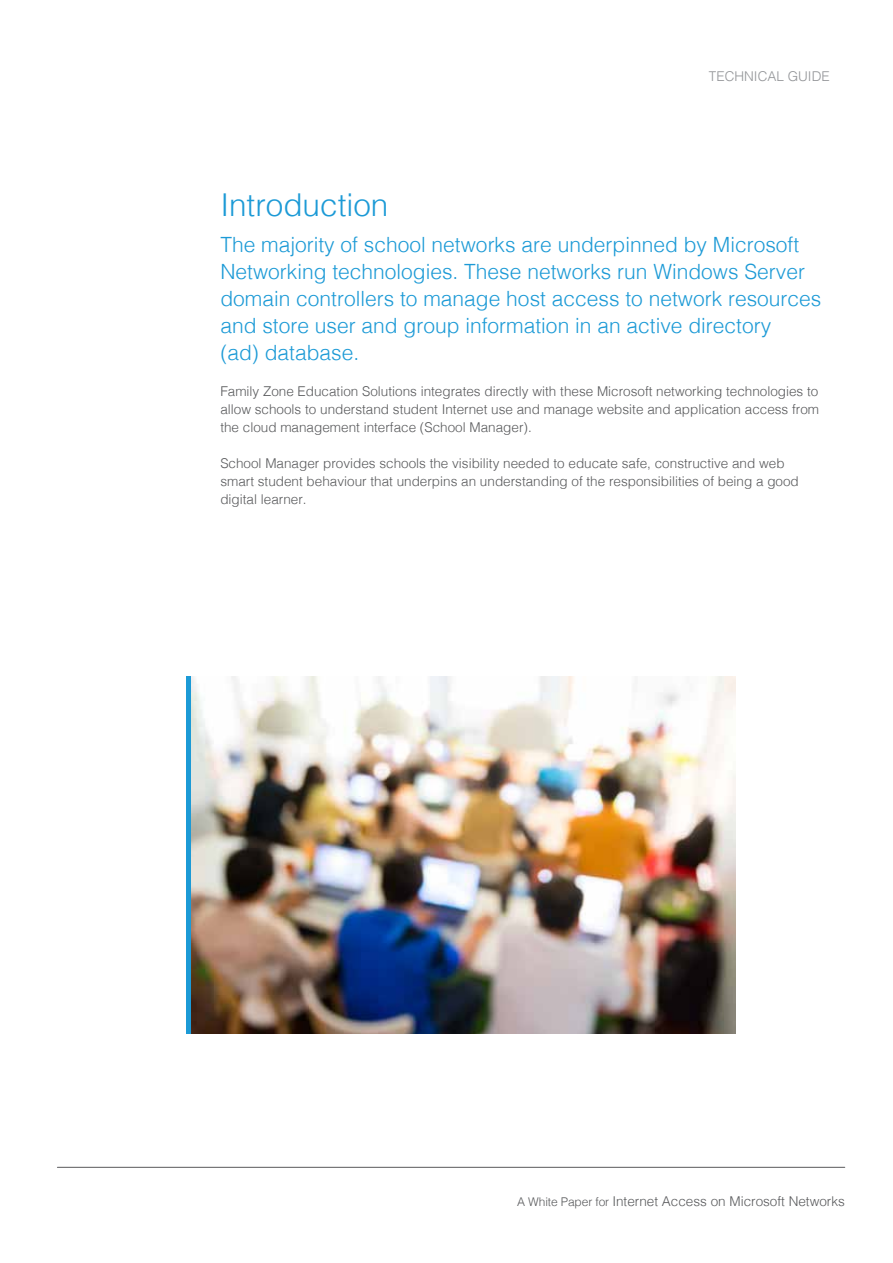
<style>
.page{position:relative;width:893px;height:1263px;background:#fff}
.page>*{position:absolute;margin:0;border:0;box-sizing:border-box;transform-origin:0 0}
.t1{font:300 31.5px "Helvetica";color:#1c9ad6}
.t2{font:300 21px/27px "Helvetica";color:#1c9ad6}
.t3{font:300 13.5px/18px "Helvetica";color:#58595b;text-align:justify}
.t4{font:300 13.5px "Helvetica";color:#939598}
.s1{font-size:12px}
</style>
<div class="page">
<hr style="left:57px;top:1167px;width:788px;height:1px;background:#58595b">
<img style="left:191px;top:677px;width:545px;height:357px">
<div style="left:186px;top:677px;width:5px;height:357px;background:#1c9ad6"></div>
<p class="t4" style="left:709px;top:65px;width:122px">TECHNICAL GUIDE</p>
<h1 class="t1" style="left:220px;top:178px;width:170px">Introduction</h1>
<p class="t2" style="left:220px;top:230px;width:603px">The majority of school networks are underpinned by Microsoft Networking technologies. These networks run Windows Server domain controllers to manage host access to network resources and store user and group information in an active directory<br>(ad) database.</p>
<p class="t3" style="left:220px;top:381px;width:600px">Family Zone Education Solutions integrates directly with these Microsoft networking technologies to allow schools to understand student Internet use and manage website and application access from the cloud management interface (School Manager).</p>
<p class="t3" style="left:220px;top:453px;width:580px;text-align:left">School Manager provides schools the visibility needed to educate safe, constructive and web smart student behaviour that underpins an understanding of the responsibilities of being a good digital learner.</p>
<p class="t3" style="left:517px;top:1191px;width:329px"><span class="s1">A White Paper for</span> Internet Access on Microsoft Networks</p>
</div>
